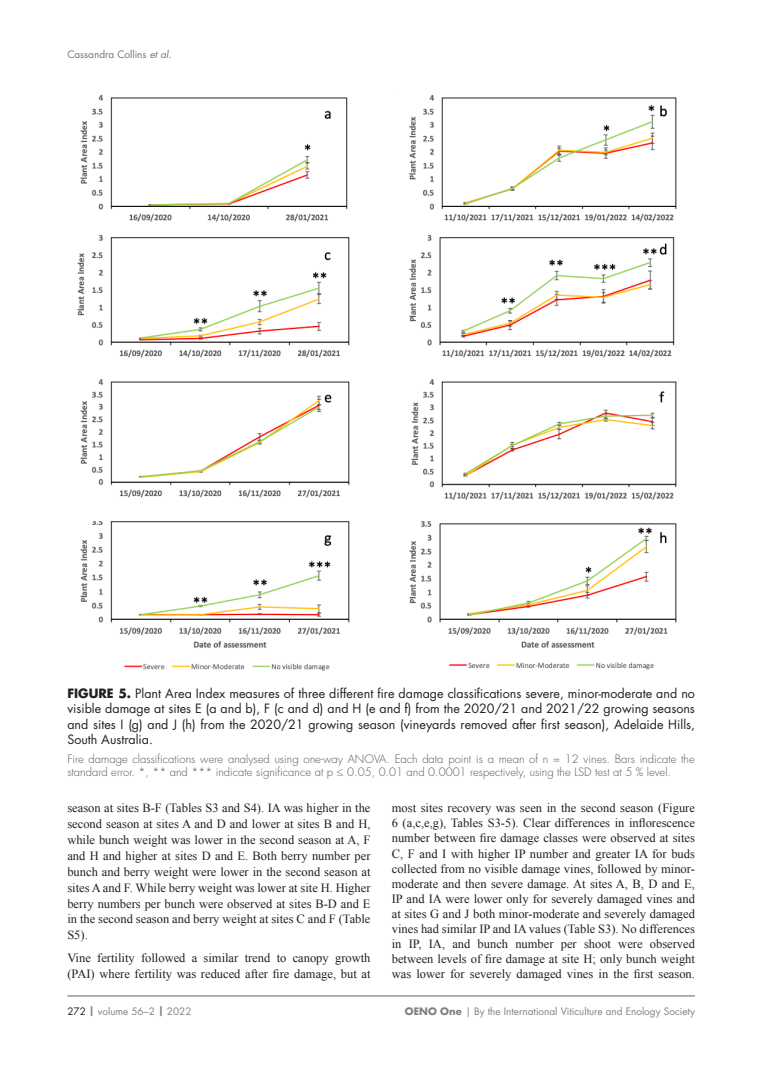
<style>
.page{position:relative;width:773px;height:1081px;background:#fff}
.page>*{position:absolute;margin:0;border:0;box-sizing:border-box;transform-origin:0 0}
.CORPS_texte_courant{font:12.5px/15.1px "Times New Roman";color:#231f20;text-align:justify}
.CORPS_FIGURE-Titre5{font:12.5px/15px "Futura Std";color:#231f20;text-align:justify}
.CORPS_FIGURE_Titre7{font:300 11.25px/12.5px "Futura Std";color:#57585a}
.t1{font:10px "Futura Std";color:#808285}
.t2{font:10px "Futura Std";color:#6b7771}
.s1{font-style:italic}
.s2{font-weight:700}
.s3{color:#231f20}
</style>
<div class="page">
<hr style="left:67px;top:995px;width:627px;height:1px;background:#808285">
<img style="left:77px;top:94px;width:600px;height:577px">
<div style="left:48px;top:500px;width:679px;height:20px;background:#fff"></div>
<div style="left:26px;top:359px;width:679px;height:13px;background:#fff"></div>
<div style="left:353px;top:89px;width:13px;height:595px;background:#fff"></div>
<div style="left:387px;top:93px;width:13px;height:595px;background:#fff"></div>
<div style="left:52px;top:361px;width:679px;height:15px;background:#fff"></div>
<p class="t2" style="left:67px;top:48px;width:106px">Cassandra Collins <span class="s1">et al.</span></p>
<p class="CORPS_FIGURE-Titre5" style="left:67px;top:686px;width:629px"><span class="s2">FIGURE 5.</span> Plant Area Index measures of three different fire damage classifications severe, minor-moderate and no visible damage at sites E (a and b), F (c and d) and H (e and f) from the 2020/21 and 2021/22 growing seasons and sites I (g) and J (h) from the 2020/21 growing season (vineyards removed after first season), Adelaide Hills, South Australia.</p>
<p class="CORPS_FIGURE_Titre7" style="left:67px;top:753px;width:629px">Fire damage classifications were analysed using one-way ANOVA. Each data point is a mean of n = 12 vines. Bars indicate the standard error. *, ** and *** indicate significance at p ≤ 0.05, 0.01 and 0.0001 respectively, using the LSD test at 5 % level.</p>
<p class="CORPS_texte_courant" style="left:67px;top:800px;width:304px;line-height:15.9px">season at sites B-F (Tables S3 and S4). IA was higher in the second season at sites A and D and lower at sites B and H, while bunch weight was lower in the second season at A, F and H and higher at sites D and E. Both berry number per bunch and berry weight were lower in the second season at sites A and F. While berry weight was lower at site H. Higher berry numbers per bunch were observed at sites B-D and E in the second season and berry weight at sites C and F (Table S5).</p>
<p class="CORPS_texte_courant" style="left:67px;top:950px;width:304px;line-height:15.9px">Vine fertility followed a similar trend to canopy growth (PAI) where fertility was reduced after fire damage, but at</p>
<p class="CORPS_texte_courant" style="left:392px;top:800px;width:304px">most sites recovery was seen in the second season (Figure 6 (a,c,e,g), Tables S3-5). Clear differences in inflorescence number between fire damage classes were observed at sites C, F and I with higher IP number and greater IA for buds collected from no visible damage vines, followed by minor&shy;moderate and then severe damage. At sites A, B, D and E, IP and IA were lower only for severely damaged vines and at sites G and J both minor-moderate and severely damaged vines had similar IP and IA values (Table S3). No differences in IP, IA, and bunch number per shoot were observed between levels of fire damage at site H; only bunch weight was lower for severely damaged vines in the first season.</p>
<p class="t1" style="left:67px;top:1004px;width:126px"><span class="s3">272</span> <span class="s2">|</span> volume 56–2 <span class="s2">|</span> 2022</p>
<p class="t1" style="left:405px;top:1004px;width:291px"><span class="s2">OENO One</span> | By the International Viticulture and Enology Society</p>
</div>
